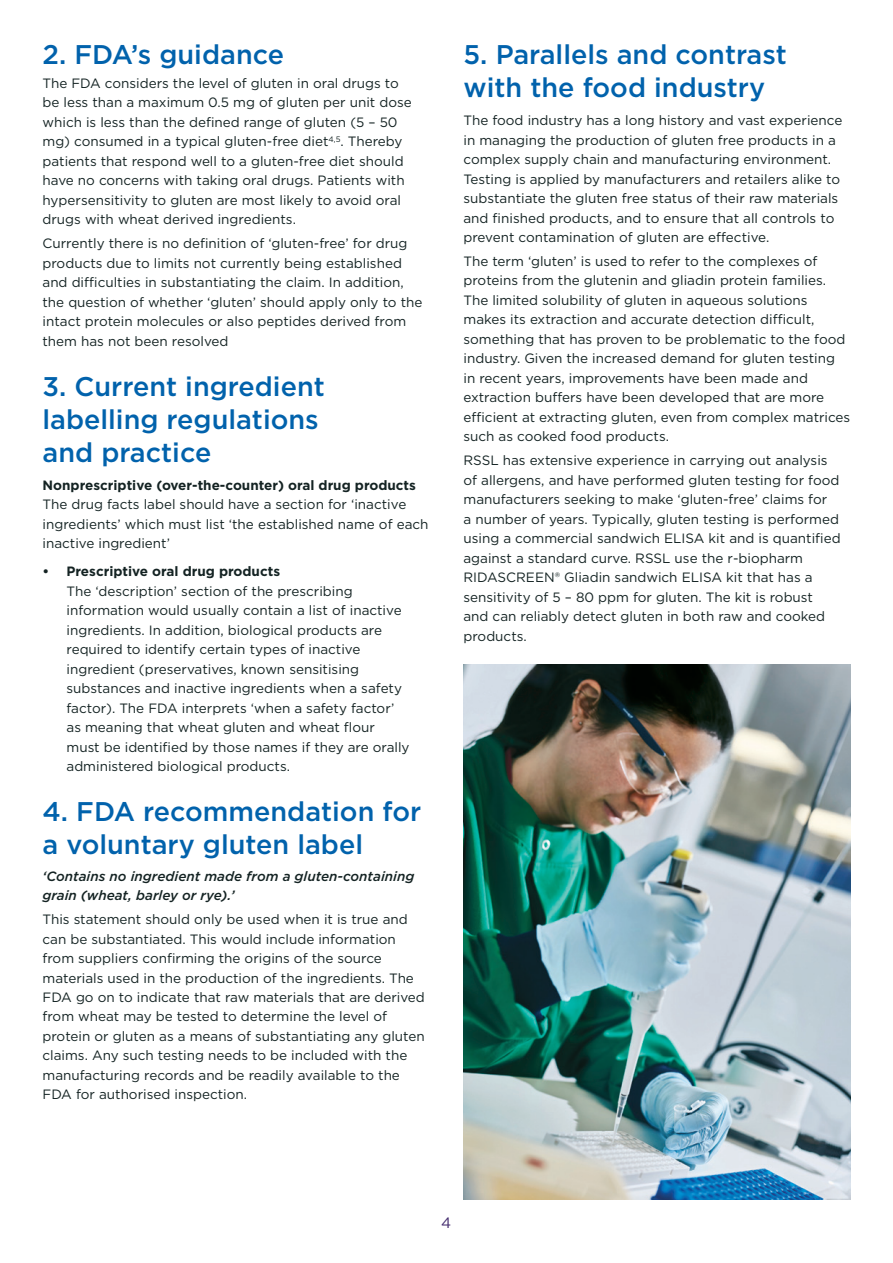
<style>
.page{position:relative;width:893px;height:1263px;background:#fff}
.page>*{position:absolute;margin:0;border:0;box-sizing:border-box;transform-origin:0 0}
.t1{font:500 27px/33px "Gotham";color:#0162ac}
.t2{font:15px "Gotham";color:#442c6e}
.t3{font:13.5px/19.5px "Gotham";color:#142323}
.t4{font:700 13.5px "Gotham";color:#142323}
.t5{font:italic 500 13.5px/19.5px "Gotham";color:#142323}
</style>
<div class="page">
<img style="left:463px;top:664px;width:387px;height:535px">
<h1 class="t1" style="left:43px;top:38px;width:243px">2. FDA’s guidance</h1>
<p class="t3" style="left:43px;top:73px;width:371px">The FDA considers the level of gluten in oral drugs to be less than a maximum 0.5 mg of gluten per unit dose which is less than the defined range of gluten (5 – 50 mg) consumed in a typical gluten-free diet<sup>4,5</sup>. Thereby patients that respond well to a gluten-free diet should have no concerns with taking oral drugs. Patients with hypersensitivity to gluten are most likely to avoid oral drugs with wheat derived ingredients.</p>
<p class="t3" style="left:43px;top:233px;width:381px">Currently there is no definition of ‘gluten-free’ for drug products due to limits not currently being established and difficulties in substantiating the claim. In addition, the question of whether ‘gluten’ should apply only to the intact protein molecules or also peptides derived from them has not been resolved</p>
<h1 class="t1" style="left:43px;top:369px;width:284px">3. Current ingredient labelling regulations and practice</h1>
<p class="t4" style="left:43px;top:476px;width:375px">Nonprescriptive (over-the-counter) oral drug products</p>
<p class="t3" style="left:43px;top:494px;width:388px">The drug facts label should have a section for ‘inactive ingredients’ which must list ‘the established name of each inactive ingredient’</p>
<p class="t4" style="left:43px;top:562px;width:239px">• Prescriptive oral drug products</p>
<p class="t3" style="left:67px;top:581px;width:345px">The ‘description’ section of the prescribing information would usually contain a list of inactive ingredients. In addition, biological products are required to identify certain types of inactive ingredient (preservatives, known sensitising substances and inactive ingredients when a safety factor). The FDA interprets ‘when a safety factor’ as meaning that wheat gluten and wheat flour must be identified by those names if they are orally administered biological products.</p>
<h1 class="t1" style="left:43px;top:795px;width:380px">4. FDA recommendation for a voluntary gluten label</h1>
<p class="t5" style="left:43px;top:866px;width:373px">‘Contains no ingredient made from a gluten-containing grain (wheat, barley or rye).’</p>
<p class="t3" style="left:43px;top:909px;width:384px">This statement should only be used when it is true and can be substantiated. This would include information from suppliers confirming the origins of the source materials used in the production of the ingredients. The FDA go on to indicate that raw materials that are derived from wheat may be tested to determine the level of protein or gluten as a means of substantiating any gluten claims. Any such testing needs to be included with the manufacturing records and be readily available to the FDA for authorised inspection.</p>
<h1 class="t1" style="left:463px;top:38px;width:325px">5. Parallels and contrast with the food industry</h1>
<p class="t3" style="left:463px;top:110px;width:380px">The food industry has a long history and vast experience in managing the production of gluten free products in a complex supply chain and manufacturing environment.<br>Testing is applied by manufacturers and retailers alike to substantiate the gluten free status of their raw materials and finished products, and to ensure that all controls to prevent contamination of gluten are effective.</p>
<p class="t3" style="left:463px;top:251px;width:388px">The term ‘gluten’ is used to refer to the complexes of proteins from the glutenin and gliadin protein families.<br>The limited solubility of gluten in aqueous solutions makes its extraction and accurate detection difficult, something that has proven to be problematic to the food industry. Given the increased demand for gluten testing<br>in recent years, improvements have been made and extraction buffers have been developed that are more efficient at extracting gluten, even from complex matrices such as cooked food products.</p>
<p class="t3" style="left:463px;top:450px;width:379px">RSSL has extensive experience in carrying out analysis of allergens, and have performed gluten testing for food manufacturers seeking to make ‘gluten-free’ claims for<br>a number of years. Typically, gluten testing is performed using a commercial sandwich ELISA kit and is quantified against a standard curve. RSSL use the r-biopharm RIDASCREEN® Gliadin sandwich ELISA kit that has a sensitivity of 5 – 80 ppm for gluten. The kit is robust and can reliably detect gluten in both raw and cooked products.</p>
<p class="t2" style="left:441px;top:1213px;width:12px">4</p>
</div>
